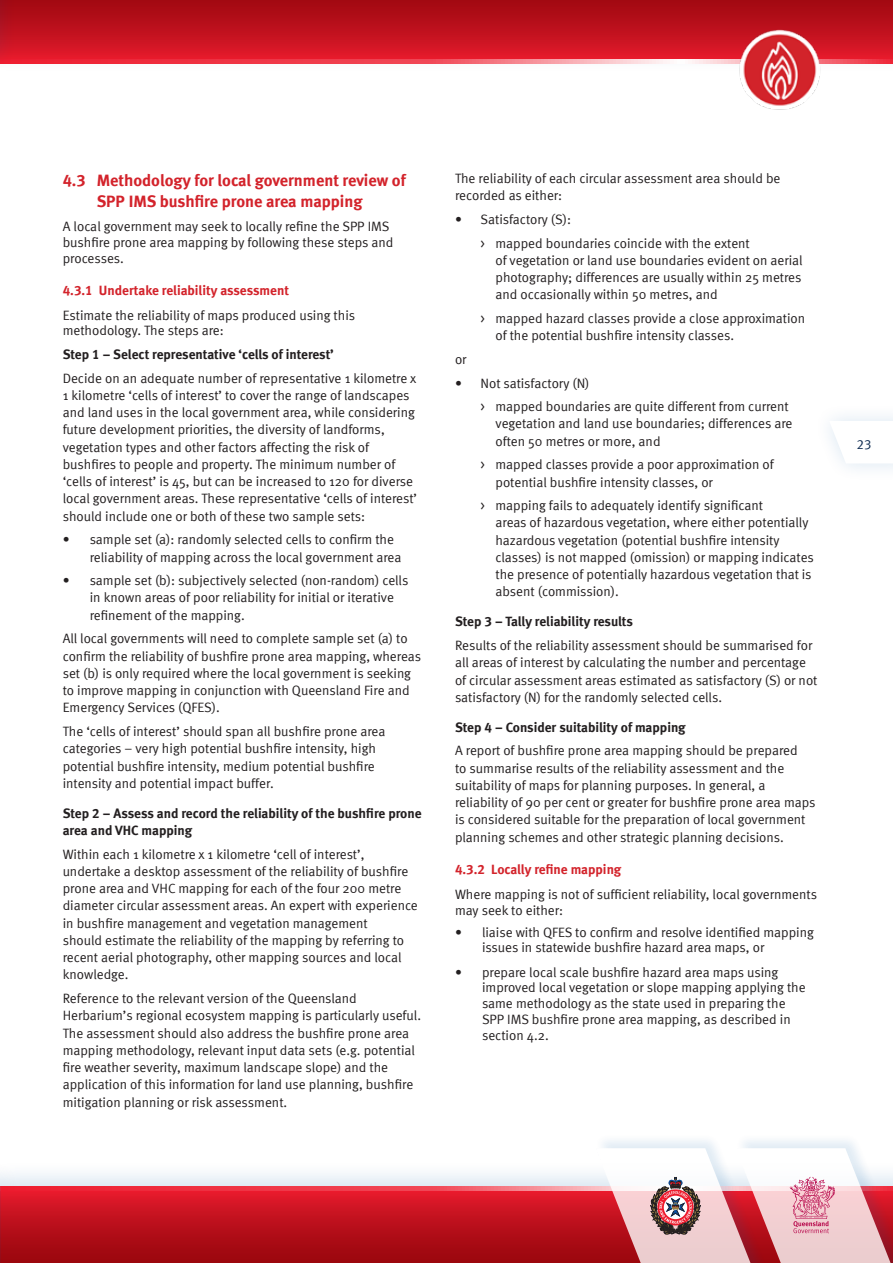
<style>
.page{position:relative;width:893px;height:1263px;background:#fff}
.page>*{position:absolute;margin:0;border:0;box-sizing:border-box;transform-origin:0 0}
.Sub_Heading{font:16.5px/21px "Meta Bold LF";color:#d3232b;text-align:center}
.Body_Text{font:13.5px/17.2px "Meta Normal";color:#231f20}
.Body_Text-2{font:13.5px/17.2px "Meta Bold LF";color:#231f20}
.SubHead2{font:13.5px "Meta Bold LF";color:#d3232b}
.t1{font:13.5px "Meta Normal LF";color:#0e2b51}
</style>
<div class="page">
<svg style="left:830px;top:426px;width:15px;height:37px"></svg>
<div style="left:0;top:0;width:893px;height:64px;background:linear-gradient(to bottom,#9e0810,#e71b2d)"></div>
<svg style="left:18px;top:60px;width:875px;height:4px;background:#f26471"></svg>
<div style="left:0;top:0;width:18px;height:74px;background:#015ca6;opacity:.15"></div>
<img style="left:740px;top:30px;width:82px;height:80px">
<div style="left:0;top:1159px;width:893px;height:104px;background:#015ca6;opacity:.15"></div>
<svg style="left:1px;top:1191px;width:593px;height:72px;background:#bb0f1b"></svg>
<svg style="left:1px;top:1186px;width:593px;height:5px;background:#f04755"></svg>
<div style="left:594px;top:1133px;width:299px;height:130px;background:#015ca6;opacity:.15"></div>
<svg style="left:595px;top:1148px;width:298px;height:115px"></svg>
<p class="Sub_Heading" style="left:63px;top:169px;width:345px">4.3 Methodology for local government review of<br>SPP IMS bushfire prone area mapping</p>
<p class="Body_Text" style="left:63px;top:218px;width:332px;line-height:15.8px">A local government may seek to locally refine the SPP IMS bushfire prone area mapping by following these steps and processes.</p>
<p class="SubHead2" style="left:63px;top:283px;width:228px">4.3.1 Undertake reliability assessment</p>
<p class="Body_Text" style="left:63px;top:307px;width:294px;line-height:15.8px">Estimate the reliability of maps produced using this methodology. The steps are:</p>
<p class="Body_Text-2" style="left:63px;top:346px;width:273px">Step 1 – Select representative ‘cells of interest’</p>
<p class="Body_Text" style="left:63px;top:369px;width:356px">Decide on an adequate number of representative 1 kilometre x 1 kilometre ‘cells of interest’ to cover the range of landscapes and land uses in the local government area, while considering future development priorities, the diversity of landforms, vegetation types and other factors affecting the risk of bushfires to people and property. The minimum number of ‘cells of interest’ is 45, but can be increased to 120 for diverse local government areas. These representative ‘cells of interest’ should include one or both of these two sample sets:</p>
<p class="Body_Text" style="left:90px;top:531px;width:313px;text-indent:-27px">• sample set (a): randomly selected cells to confirm the reliability of mapping across the local government area</p>
<p class="Body_Text" style="left:90px;top:572px;width:320px;text-indent:-27px">• sample set (b): subjectively selected (non-random) cells in known areas of poor reliability for initial or iterative refinement of the mapping.</p>
<p class="Body_Text" style="left:63px;top:630px;width:360px">All local governments will need to complete sample set (a) to confirm the reliability of bushfire prone area mapping, whereas set (b) is only required where the local government is seeking to improve mapping in conjunction with Queensland Fire and Emergency Services (QFES).</p>
<p class="Body_Text" style="left:63px;top:722px;width:324px">The ‘cells of interest’ should span all bushfire prone area categories – very high potential bushfire intensity, high potential bushfire intensity, medium potential bushfire intensity and potential impact buffer.</p>
<p class="Body_Text-2" style="left:63px;top:804px;width:360px">Step 2 – Assess and record the reliability of the bushfire prone area and VHC mapping</p>
<p class="Body_Text" style="left:63px;top:845px;width:357px">Within each 1 kilometre x 1 kilometre ‘cell of interest’, undertake a desktop assessment of the reliability of bushfire prone area and VHC mapping for each of the four 200 metre diameter circular assessment areas. An expert with experience in bushfire management and vegetation management<br>should estimate the reliability of the mapping by referring to recent aerial photography, other mapping sources and local knowledge.</p>
<p class="Body_Text" style="left:63px;top:989px;width:360px">Reference to the relevant version of the Queensland Herbarium’s regional ecosystem mapping is particularly useful.<br>The assessment should also address the bushfire prone area mapping methodology, relevant input data sets (e.g. potential fire weather severity, maximum landscape slope) and the application of this information for land use planning, bushfire mitigation planning or risk assessment.</p>
<p class="Body_Text" style="left:455px;top:170px;width:327px">The reliability of each circular assessment area should be recorded as either:</p>
<p class="Body_Text" style="left:455px;top:210px;width:118px">• Satisfactory (S):</p>
<p class="Body_Text" style="left:495px;top:234px;width:309px;text-indent:-15px">&gt; mapped boundaries coincide with the extent<br>of vegetation or land use boundaries evident on aerial photography; differences are usually within 25 metres and occasionally within 50 metres, and</p>
<p class="Body_Text" style="left:495px;top:310px;width:311px;text-indent:-15px">&gt; mapped hazard classes provide a close approximation of the potential bushfire intensity classes.</p>
<p class="Body_Text" style="left:455px;top:350px;width:13px">or</p>
<p class="Body_Text" style="left:455px;top:374px;width:136px">• Not satisfactory (N)</p>
<p class="Body_Text" style="left:495px;top:398px;width:298px;text-indent:-15px">&gt; mapped boundaries are quite different from current vegetation and land use boundaries; differences are often 50 metres or more, and</p>
<p class="Body_Text" style="left:495px;top:456px;width:280px;text-indent:-15px">&gt; mapped classes provide a poor approximation of potential bushfire intensity classes, or</p>
<p class="Body_Text" style="left:495px;top:497px;width:320px;text-indent:-15px">&gt; mapping fails to adequately identify significant<br>areas of hazardous vegetation, where either potentially hazardous vegetation (potential bushfire intensity classes) is not mapped (omission) or mapping indicates the presence of potentially hazardous vegetation that is absent (commission).</p>
<p class="Body_Text-2" style="left:455px;top:613px;width:179px">Step 3 – Tally reliability results</p>
<p class="Body_Text" style="left:455px;top:637px;width:364px">Results of the reliability assessment should be summarised for all areas of interest by calculating the number and percentage of circular assessment areas estimated as satisfactory (S) or not satisfactory (N) for the randomly selected cells.</p>
<p class="Body_Text-2" style="left:455px;top:718px;width:232px">Step 4 – Consider suitability of mapping</p>
<p class="Body_Text" style="left:455px;top:742px;width:362px">A report of bushfire prone area mapping should be prepared<br>to summarise results of the reliability assessment and the suitability of maps for planning purposes. In general, a reliability of 90 per cent or greater for bushfire prone area maps is considered suitable for the preparation of local government planning schemes and other strategic planning decisions.</p>
<p class="SubHead2" style="left:455px;top:862px;width:168px">4.3.2 Locally refine mapping</p>
<p class="Body_Text" style="left:455px;top:886px;width:363px;line-height:15.8px">Where mapping is not of sufficient reliability, local governments may seek to either:</p>
<p class="Body_Text" style="left:482px;top:924px;width:333px;line-height:15.8px;text-indent:-27px">• liaise with QFES to confirm and resolve identified mapping issues in statewide bushfire hazard area maps, or</p>
<p class="Body_Text" style="left:482px;top:964px;width:325px;line-height:15.8px;text-indent:-27px">• prepare local scale bushfire hazard area maps using improved local vegetation or slope mapping applying the same methodology as the state used in preparing the SPP IMS bushfire prone area mapping, as described in section 4.2.</p>
<p class="t1" style="left:857px;top:436px;width:17px">23</p>
</div>
